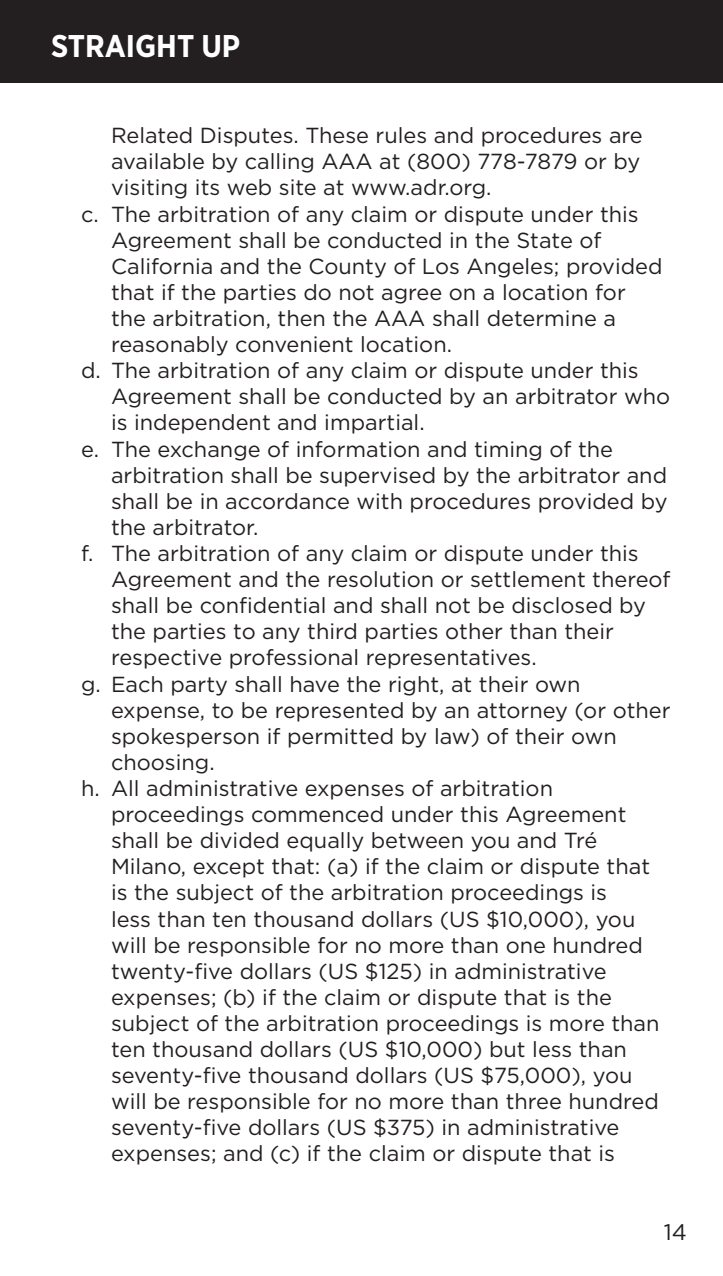
<style>
.page{position:relative;width:723px;height:1276px;background:#fff}
.page>*{position:absolute;margin:0;border:0;box-sizing:border-box;transform-origin:0 0}
.t1{font:700 31.5px "Gotham Narrow";color:#fff}
.t2{font:22.5px "Gotham";color:#231f20}
.t3{font:21.6px "Gotham";color:#231f20}
</style>
<div class="page">
<div style="left:0;top:0;width:723px;height:83px;background:#231f20"></div>
<h1 class="t1" style="left:51px;top:25px;width:191px">STRAIGHT UP</h1>
<p class="t3" style="left:111px;top:122px;width:533px">Related Disputes. These rules and procedures are</p>
<p class="t3" style="left:111px;top:148px;width:531px">available by calling AAA at (800) 778-7879 or by</p>
<p class="t3" style="left:111px;top:174px;width:382px">visiting its web site at www.adr.org.</p>
<p class="t3" style="left:81px;top:200px;width:559px">c. The arbitration of any claim or dispute under this</p>
<p class="t3" style="left:111px;top:226px;width:492px">Agreement shall be conducted in the State of</p>
<p class="t3" style="left:111px;top:252px;width:553px">California and the County of Los Angeles; provided</p>
<p class="t3" style="left:111px;top:278px;width:516px">that if the parties do not agree on a location for</p>
<p class="t3" style="left:111px;top:304px;width:506px">the arbitration, then the AAA shall determine a</p>
<p class="t3" style="left:111px;top:331px;width:342px">reasonably convenient location.</p>
<p class="t3" style="left:81px;top:357px;width:559px">d. The arbitration of any claim or dispute under this</p>
<p class="t3" style="left:111px;top:383px;width:561px">Agreement shall be conducted by an arbitrator who</p>
<p class="t3" style="left:111px;top:409px;width:315px">is independent and impartial.</p>
<p class="t3" style="left:81px;top:435px;width:533px">e. The exchange of information and timing of the</p>
<p class="t3" style="left:111px;top:461px;width:557px">arbitration shall be supervised by the arbitrator and</p>
<p class="t3" style="left:111px;top:487px;width:558px">shall be in accordance with procedures provided by</p>
<p class="t3" style="left:111px;top:513px;width:149px">the arbitrator.</p>
<p class="t3" style="left:81px;top:539px;width:559px">f. The arbitration of any claim or dispute under this</p>
<p class="t3" style="left:111px;top:565px;width:561px">Agreement and the resolution or settlement thereof</p>
<p class="t3" style="left:111px;top:592px;width:536px">shall be confidential and shall not be disclosed by</p>
<p class="t3" style="left:111px;top:618px;width:504px">the parties to any third parties other than their</p>
<p class="t3" style="left:111px;top:644px;width:427px">respective professional representatives.</p>
<p class="t3" style="left:81px;top:670px;width:501px">g. Each party shall have the right, at their own</p>
<p class="t3" style="left:111px;top:696px;width:561px">expense, to be represented by an attorney (or other</p>
<p class="t3" style="left:111px;top:722px;width:507px">spokesperson if permitted by law) of their own</p>
<p class="t3" style="left:111px;top:748px;width:105px">choosing.</p>
<p class="t3" style="left:81px;top:774px;width:473px">h. All administrative expenses of arbitration</p>
<p class="t3" style="left:111px;top:800px;width:517px">proceedings commenced under this Agreement</p>
<p class="t3" style="left:111px;top:826px;width:488px">shall be divided equally between you and Tré</p>
<p class="t3" style="left:111px;top:853px;width:540px">Milano, except that: (a) if the claim or dispute that</p>
<p class="t3" style="left:111px;top:879px;width:497px">is the subject of the arbitration proceedings is</p>
<p class="t3" style="left:111px;top:905px;width:526px">less than ten thousand dollars (US $10,000), you</p>
<p class="t3" style="left:111px;top:931px;width:533px">will be responsible for no more than one hundred</p>
<p class="t3" style="left:111px;top:957px;width:497px">twenty-five dollars (US $125) in administrative</p>
<p class="t3" style="left:111px;top:983px;width:502px">expenses; (b) if the claim or dispute that is the</p>
<p class="t3" style="left:111px;top:1009px;width:550px">subject of the arbitration proceedings is more than</p>
<p class="t3" style="left:111px;top:1035px;width:517px">ten thousand dollars (US $10,000) but less than</p>
<p class="t3" style="left:111px;top:1061px;width:523px">seventy-five thousand dollars (US $75,000), you</p>
<p class="t3" style="left:111px;top:1087px;width:549px">will be responsible for no more than three hundred</p>
<p class="t3" style="left:111px;top:1114px;width:510px">seventy-five dollars (US $375) in administrative</p>
<p class="t3" style="left:111px;top:1140px;width:505px">expenses; and (c) if the claim or dispute that is</p>
<p class="t2" style="left:664px;top:1217px;width:25px">14</p>
</div>
